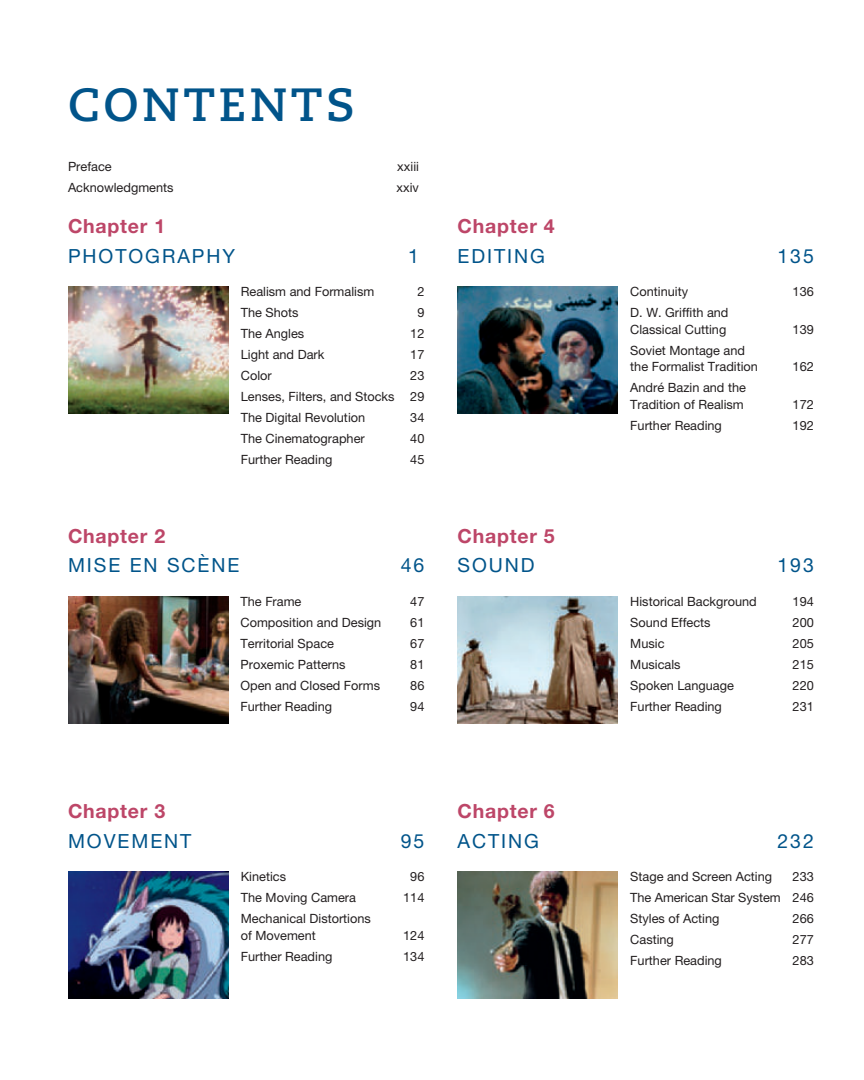
<style>
.page{position:relative;width:864px;height:1080px;background:#fff}
.page>*{position:absolute;margin:0;border:0;box-sizing:border-box;transform-origin:0 0}
.t1{font:700 46.5px "Caecilia Com 75";letter-spacing:.08em;color:#01548a}
.t2{font:19.5px "Helvetica Neue LTW1 G";letter-spacing:.1em;color:#01548a}
.t3{font:700 19.5px "Helvetica Neue LTW1 G";letter-spacing:.04em;color:#bd4668}
.t4{font:12.75px/21px "Helvetica Neue LTW1 G";color:#231f20}
</style>
<div class="page">
<img style="left:68px;top:597px;width:160px;height:126px">
<img style="left:68px;top:287px;width:160px;height:127px">
<img style="left:458px;top:597px;width:160px;height:126px">
<img style="left:458px;top:872px;width:160px;height:127px">
<img style="left:68px;top:872px;width:160px;height:127px">
<img style="left:458px;top:287px;width:160px;height:127px">
<h1 class="t1" style="left:68px;top:89px;width:288px">CONTENTS</h1>
<p class="t4" style="left:68px;top:157px;width:45px">Preface</p>
<p class="t4" style="left:397px;top:157px;width:23px">xxiii</p>
<p class="t4" style="left:68px;top:178px;width:107px">Acknowledgments</p>
<p class="t4" style="left:397px;top:178px;width:24px">xxiv</p>
<h2 class="t3" style="left:68px;top:219px;width:99px">Chapter 1</h2>
<h2 class="t2" style="left:68px;top:249px;width:169px">PHOTOGRAPHY</h2>
<h2 class="t2" style="left:408px;top:249px;width:12px">1</h2>
<p class="t4" style="left:241px;top:282px;width:135px">Realism and Formalism</p>
<p class="t4" style="left:417px;top:282px;width:9px">2</p>
<p class="t4" style="left:241px;top:303px;width:59px">The Shots</p>
<p class="t4" style="left:417px;top:303px;width:9px">9</p>
<p class="t4" style="left:241px;top:324px;width:65px">The Angles</p>
<p class="t4" style="left:410px;top:324px;width:16px">12</p>
<p class="t4" style="left:241px;top:345px;width:85px">Light and Dark</p>
<p class="t4" style="left:410px;top:345px;width:16px">17</p>
<p class="t4" style="left:241px;top:366px;width:32px">Color</p>
<p class="t4" style="left:241px;top:366px;width:185px;text-align:justify;text-indent:169px">23<br>Lenses, Filters, and Stocks 29<br>The Digital Revolution</p>
<p class="t4" style="left:410px;top:408px;width:16px">34</p>
<p class="t4" style="left:241px;top:429px;width:125px">The Cinematographer</p>
<p class="t4" style="left:410px;top:429px;width:16px">40</p>
<p class="t4" style="left:241px;top:450px;width:93px">Further Reading</p>
<p class="t4" style="left:410px;top:450px;width:16px">45</p>
<h2 class="t3" style="left:68px;top:529px;width:99px">Chapter 2</h2>
<h2 class="t2" style="left:68px;top:558px;width:173px">MISE EN SCÈNE</h2>
<h2 class="t2" style="left:401px;top:558px;width:25px">46</h2>
<p class="t4" style="left:241px;top:592px;width:62px">The Frame</p>
<p class="t4" style="left:410px;top:592px;width:16px">47</p>
<p class="t4" style="left:241px;top:613px;width:142px">Composition and Design</p>
<p class="t4" style="left:410px;top:613px;width:16px">61</p>
<p class="t4" style="left:241px;top:634px;width:95px">Territorial Space</p>
<p class="t4" style="left:410px;top:634px;width:16px">67</p>
<p class="t4" style="left:241px;top:655px;width:107px">Proxemic Patterns</p>
<p class="t4" style="left:410px;top:655px;width:16px">81</p>
<p class="t4" style="left:241px;top:676px;width:141px">Open and Closed Forms</p>
<p class="t4" style="left:410px;top:676px;width:16px">86</p>
<p class="t4" style="left:241px;top:697px;width:93px">Further Reading</p>
<p class="t4" style="left:410px;top:697px;width:16px">94</p>
<h2 class="t3" style="left:458px;top:219px;width:99px">Chapter 4</h2>
<h2 class="t2" style="left:458px;top:249px;width:89px">EDITING</h2>
<h2 class="t2" style="left:777px;top:249px;width:38px">135</h2>
<p class="t4" style="left:630px;top:282px;width:59px">Continuity</p>
<p class="t4" style="left:793px;top:282px;width:23px">136</p>
<p class="t4" style="left:630px;top:306px;width:100px;line-height:16.5px">D. W. Griffith and<br>Classical Cutting</p>
<p class="t4" style="left:793px;top:320px;width:23px">139</p>
<p class="t4" style="left:630px;top:343px;width:129px;line-height:16.5px">Soviet Montage and the Formalist Tradition</p>
<p class="t4" style="left:630px;top:381px;width:117px;line-height:16.5px">André Bazin and the<br>Tradition of Realism</p>
<p class="t4" style="left:793px;top:357px;width:23px">162</p>
<p class="t4" style="left:793px;top:395px;width:23px">172</p>
<p class="t4" style="left:630px;top:416px;width:93px">Further Reading</p>
<p class="t4" style="left:793px;top:416px;width:23px">192</p>
<h2 class="t3" style="left:458px;top:529px;width:99px">Chapter 5</h2>
<h2 class="t2" style="left:458px;top:558px;width:79px">SOUND</h2>
<h2 class="t2" style="left:777px;top:558px;width:38px">193</h2>
<p class="t4" style="left:630px;top:592px;width:128px">Historical Background</p>
<p class="t4" style="left:793px;top:592px;width:23px">194</p>
<p class="t4" style="left:630px;top:613px;width:82px">Sound Effects</p>
<p class="t4" style="left:793px;top:613px;width:23px">200</p>
<p class="t4" style="left:630px;top:634px;width:36px">Music</p>
<p class="t4" style="left:793px;top:634px;width:23px">205</p>
<p class="t4" style="left:630px;top:655px;width:52px">Musicals</p>
<p class="t4" style="left:793px;top:655px;width:23px">215</p>
<p class="t4" style="left:630px;top:676px;width:105px">Spoken Language</p>
<p class="t4" style="left:793px;top:676px;width:23px">220</p>
<p class="t4" style="left:630px;top:697px;width:93px">Further Reading</p>
<p class="t4" style="left:793px;top:697px;width:23px">231</p>
<h2 class="t3" style="left:68px;top:804px;width:99px">Chapter 3</h2>
<h2 class="t2" style="left:68px;top:834px;width:125px">MOVEMENT</h2>
<h2 class="t2" style="left:401px;top:834px;width:25px">95</h2>
<p class="t4" style="left:241px;top:867px;width:47px">Kinetics</p>
<p class="t4" style="left:410px;top:867px;width:16px">96</p>
<p class="t4" style="left:241px;top:888px;width:117px">The Moving Camera</p>
<p class="t4" style="left:403px;top:888px;width:23px">114</p>
<p class="t4" style="left:241px;top:912px;width:132px;line-height:16.5px">Mechanical Distortions of Movement</p>
<p class="t4" style="left:403px;top:926px;width:23px">124</p>
<p class="t4" style="left:241px;top:947px;width:93px">Further Reading</p>
<p class="t4" style="left:403px;top:947px;width:23px">134</p>
<h2 class="t3" style="left:458px;top:804px;width:99px">Chapter 6</h2>
<h2 class="t2" style="left:458px;top:834px;width:83px">ACTING</h2>
<h2 class="t2" style="left:777px;top:834px;width:38px">232</h2>
<p class="t4" style="left:630px;top:867px;width:143px">Stage and Screen Acting</p>
<p class="t4" style="left:630px;top:867px;width:185px;text-align:justify;text-indent:162px">233<br>The American Star System 246<br>Styles of Acting</p>
<p class="t4" style="left:793px;top:909px;width:23px">266</p>
<p class="t4" style="left:630px;top:930px;width:45px">Casting</p>
<p class="t4" style="left:793px;top:930px;width:23px">277</p>
<p class="t4" style="left:630px;top:951px;width:93px">Further Reading</p>
<p class="t4" style="left:793px;top:951px;width:23px">283</p>
</div>
